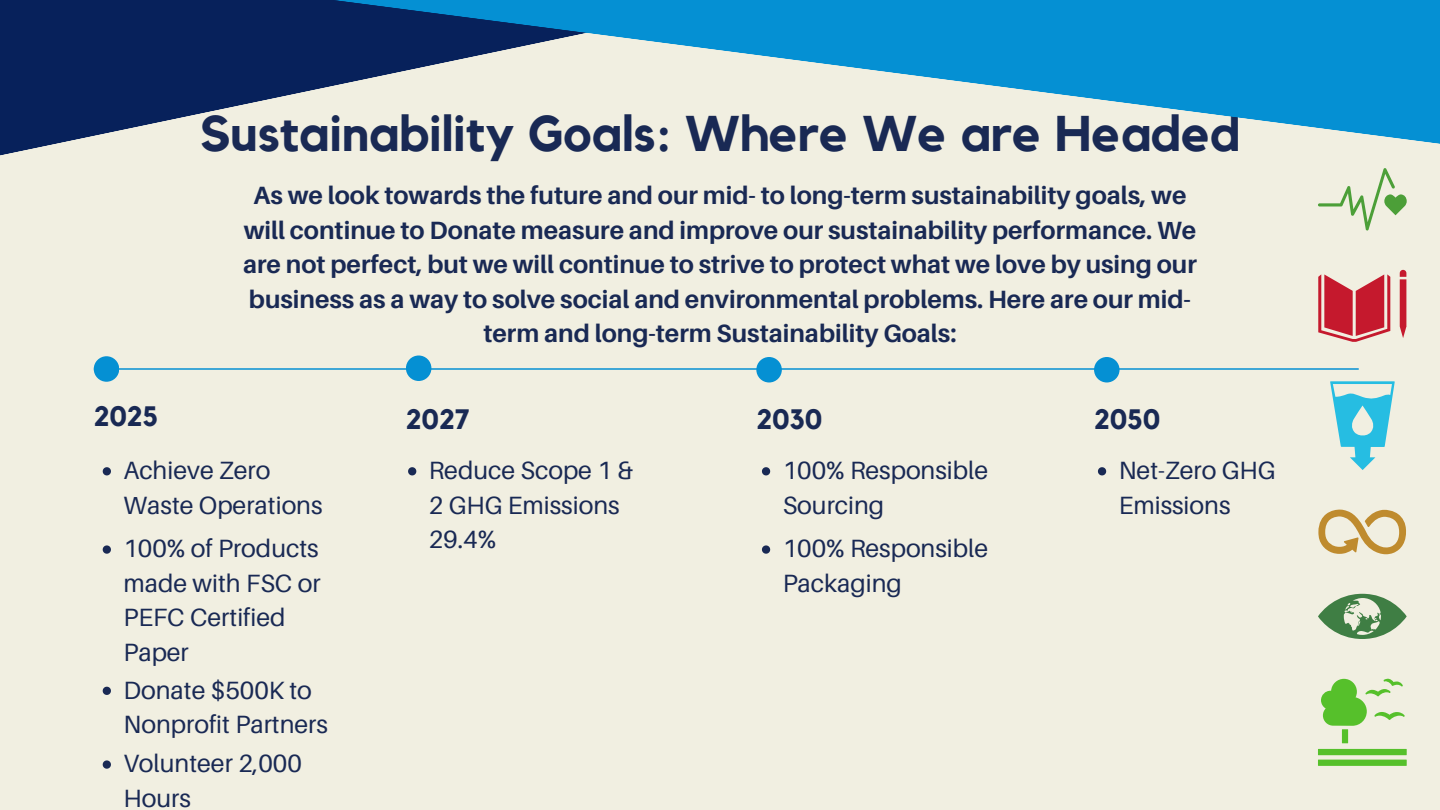
<style>
.page{position:relative;width:1440px;height:810px;background:#f1efe1}
.page>*{position:absolute;margin:0;border:0;box-sizing:border-box;transform-origin:0 0}
.t1{font:700 50px "Kollektif";color:#192954}
.t2{font:700 28px "Kollektif";color:#192954}
.t3{font:700 25px/34.5px "Aileron";color:#192954;text-align:center}
.t4{font:25px/34.5px "Aileron";color:#192954}
</style>
<div class="page">
<hr style="left:94px;top:368px;width:1264px;height:2px;background:#0590d3">
<div style="left:94px;top:356px;width:25px;height:26px;background:#0590d3;border-radius:50%"></div>
<div style="left:406px;top:356px;width:25px;height:25px;background:#0590d3;border-radius:50%"></div>
<div style="left:756px;top:357px;width:26px;height:25px;background:#0590d3;border-radius:50%"></div>
<div style="left:1094px;top:357px;width:26px;height:25px;background:#0590d3;border-radius:50%"></div>
<svg style="left:103px;top:467px;width:8px;height:8px"></svg>
<svg style="left:408px;top:467px;width:8px;height:8px"></svg>
<svg style="left:762px;top:467px;width:8px;height:8px"></svg>
<svg style="left:0;top:0;width:295px;height:156px;fill:#07215b"></svg>
<svg style="left:295px;top:0;width:1145px;height:144px;fill:#0790d3"></svg>
<svg style="left:103px;top:545px;width:8px;height:9px"></svg>
<svg style="left:103px;top:687px;width:8px;height:8px"></svg>
<svg style="left:103px;top:760px;width:8px;height:9px"></svg>
<svg style="left:762px;top:545px;width:8px;height:9px"></svg>
<svg style="left:1098px;top:467px;width:8px;height:8px"></svg>
<svg style="left:1318px;top:168px;width:89px;height:63px"></svg>
<svg style="left:1318px;top:270px;width:88px;height:72px"></svg>
<svg style="left:1330px;top:381px;width:65px;height:89px"></svg>
<svg style="left:1318px;top:510px;width:88px;height:44px"></svg>
<svg style="left:1318px;top:594px;width:89px;height:45px"></svg>
<svg style="left:1318px;top:679px;width:89px;height:87px"></svg>
<p class="t1" style="left:200px;top:111px;width:1042px">Sustainability Goals: Where We are Headed</p>
<p class="t3" style="left:243px;top:178px;width:955px">As we look towards the future and our mid- to long-term sustainability goals, we will continue to Donate measure and improve our sustainability performance. We are not perfect, but we will continue to strive to protect what we love by using our business as a way to solve social and environmental problems. Here are our mid&shy;term and long-term Sustainability Goals:</p>
<p class="t2" style="left:94px;top:403px;width:66px">2025</p>
<p class="t4" style="left:123px;top:453px;width:201px">Achieve Zero<br>Waste Operations</p>
<p class="t4" style="left:123px;top:531px;width:199px">100% of Products made with FSC or<br>PEFC Certified<br>Paper</p>
<p class="t4" style="left:123px;top:672px;width:206px">Donate $500K to<br>Nonprofit Partners</p>
<p class="t4" style="left:123px;top:746px;width:180px">Volunteer 2,000<br>Hours</p>
<p class="t2" style="left:406px;top:406px;width:65px">2027</p>
<p class="t4" style="left:429px;top:453px;width:206px">Reduce Scope 1 &amp;<br>2 GHG Emissions<br>29.4%</p>
<p class="t2" style="left:756px;top:406px;width:68px">2030</p>
<p class="t4" style="left:783px;top:453px;width:207px">100% Responsible<br>Sourcing</p>
<p class="t4" style="left:783px;top:531px;width:207px">100% Responsible<br>Packaging</p>
<p class="t2" style="left:1094px;top:406px;width:68px">2050</p>
<p class="t4" style="left:1119px;top:453px;width:158px">Net-Zero GHG<br>Emissions</p>
</div>
